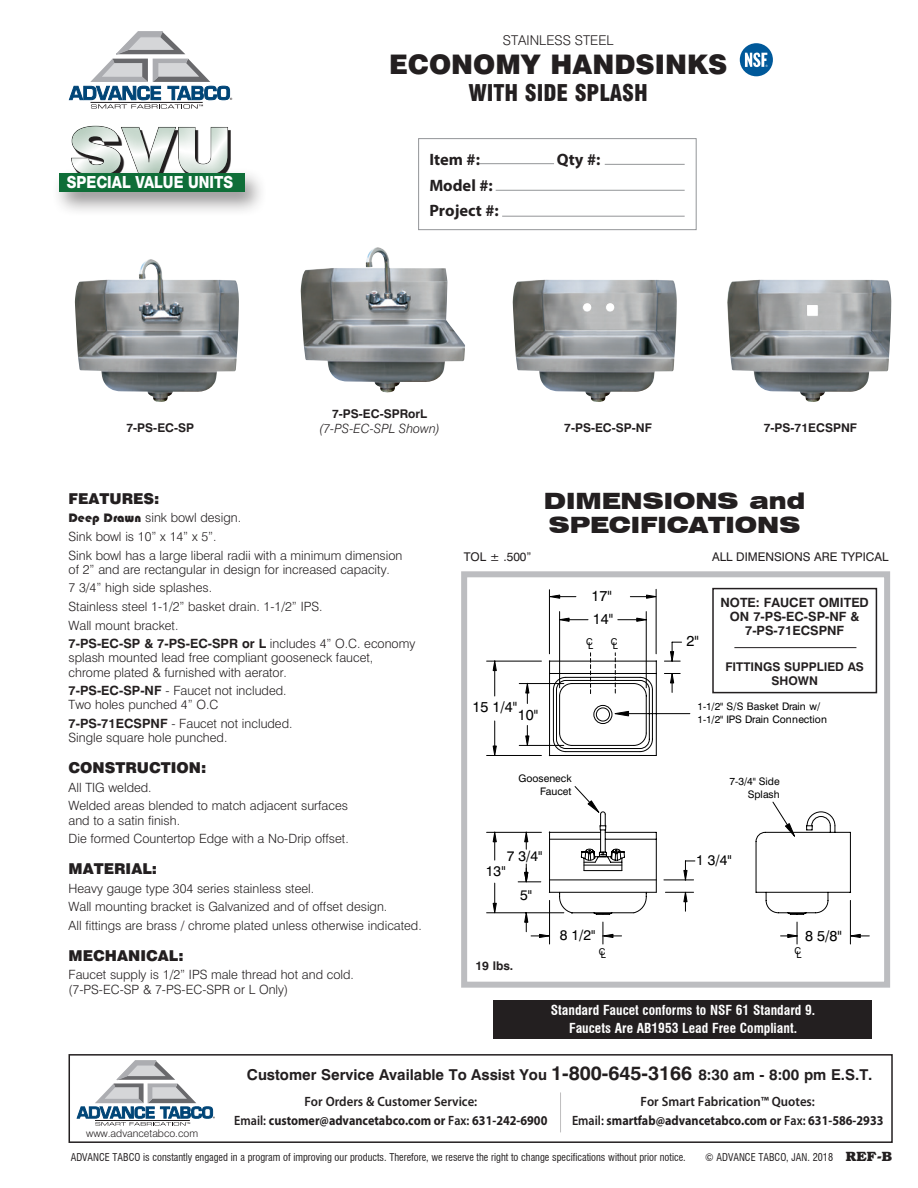
<style>
.page{position:relative;width:918px;height:1188px;background:#fff}
.page>*{position:absolute;margin:0;border:0;box-sizing:border-box;transform-origin:0 0}
.t1{font:60px "Swiss 721 BT Black No 2";color:#fff;scale:1.19 1}
.t2{font:900 27px "Swiss 721 BT";color:#231f20}
.t3{font:900 expanded 22.5px/24px "Swiss 721 BT";color:#231f20;scale:.95 1}
.t4{font:900 condensed 22.5px "Swiss 721 BT";color:#231f20}
.t5{font:800 16.8px "Helvetica Neue";color:#fff;scale:.86 1}
.t6{font:700 16.5px "Myriad Pro";color:#231f20}
.t7{font:700 15px "Swiss 721 BT";color:#231f20}
.Features{font:900 15px "Swiss 721 BT";color:#231f20}
.t8{font:14.55px "Swiss 721 BT";color:#000}
.t9{font:14.1px "Swiss 721 BT";color:#000}
.t10{font:700 13.5px/19.5px "Myriad Pro";color:#231f20;text-align:center;scale:.9 1}
.Feature_Copy{font:700 condensed 13.5px "Swiss 721 BT";color:#fff}
.t11{font:300 13.5px "Swiss 721 BT";color:#231f20}
.t12{font:700 13.5px "Bookman";color:#231f20}
.Feature_Copy-2{font:300 12.75px/14.2px "Swiss 721 BT";color:#231f20}
.Feature_Copy-3{font:700 12.75px/14.2px "Swiss 721 BT";color:#231f20;text-align:center}
.Feature_Copy-4{font:italic 300 12.75px "Swiss 721 BT";color:#231f20}
.t13{font:700 12px/13.5px "Swiss 721 BT";color:#231f20;text-align:center}
.t14{font:12px "Swiss 721 BT";color:#231f20}
.t15{font:condensed 10.5px "Swiss 721 BT";color:#231f20}
.t16{font:300 10.5px "Swiss 721 BT";color:#231f20}
.t17{font:10.35px/12.6px "Swiss 721 BT";color:#000;text-align:right}
.t18{font:9.3px "Swiss 721 BT";color:#000}
.s1{font-family:"Blippo Black DTC";font-weight:400}
.s2{font-weight:700}
.s3{font-size:10.2px}
.s4{font-size:19.5px}
.s5{font-weight:600}
</style>
<div class="page">
<div style="left:69px;top:1054px;width:824px;height:89px;border:2px solid #231f20"></div>
<svg style="left:77px;top:1060px;width:138px;height:66px"></svg>
<hr style="left:560px;top:1092px;width:1px;height:40px;background:#231f20">
<svg style="left:69px;top:31px;width:163px;height:75px"></svg>
<img style="left:301px;top:247px;width:164px;height:146px">
<img style="left:75px;top:259px;width:164px;height:143px">
<img style="left:513px;top:279px;width:164px;height:123px">
<img style="left:727px;top:279px;width:164px;height:123px">
<div style="left:461px;top:571px;width:429px;height:417px;border:6px solid #bcbdc0"></div>
<svg style="left:486px;top:589px;width:384px;height:356px"></svg>
<div style="left:493px;top:1000px;width:379px;height:39px;background:#231f20"></div>
<div style="left:418px;top:138px;width:279px;height:92px;background:#fff;border:1px solid #939598"></div>
<hr style="left:605px;top:164px;width:80px;height:1px;background:#939598">
<hr style="left:480px;top:163px;width:74px;height:1px;background:#939598">
<hr style="left:496px;top:190px;width:189px;height:1px;background:#939598">
<hr style="left:502px;top:216px;width:183px;height:1px;background:#939598">
<div style="left:712px;top:588px;width:165px;height:105px;border:2px solid #231f20"></div>
<hr style="left:734px;top:647px;width:122px;height:1px;background:#231f20">
<div style="left:740px;top:43px;width:33px;height:33px;background:#00599a;border-radius:50%"></div>
<svg style="left:745px;top:53px;width:23px;height:14px"></svg>
<div style="left:53px;top:106px;width:204px;height:87px;background:#004f1d;opacity:.38"></div>
<div style="left:51px;top:167px;width:217px;height:50px;background:#231f20;opacity:.5"></div>
<div style="left:59px;top:173px;width:186px;height:19px;background:#0f6e38"></div>
<h1 class="t1" style="left:69px;top:110px;width:139px">SVU</h1>
<p class="t5" style="left:67px;top:172px;width:195px">SPECIAL VALUE UNITS</p>
<p class="t11" style="left:503px;top:32px;width:112px">STAINLESS STEEL</p>
<p class="t2" style="left:389px;top:48px;width:340px">ECONOMY HANDSINKS</p>
<p class="t4" style="left:469px;top:79px;width:181px">WITH SIDE SPLASH</p>
<p class="t6" style="left:429px;top:149px;width:52px">Item #:</p>
<p class="t6" style="left:557px;top:149px;width:45px">Qty #:</p>
<p class="t6" style="left:429px;top:174px;width:65px">Model #:</p>
<p class="t6" style="left:429px;top:200px;width:71px">Project #:</p>
<p class="t13" style="left:332px;top:407px;width:97px">7-PS-EC-SPRorL</p>
<p class="t13" style="left:127px;top:420px;width:69px">7-PS-EC-SP</p>
<p class="Feature_Copy-4" style="left:319px;top:420px;width:122px">(7-PS-EC-SPL Shown)</p>
<p class="t13" style="left:564px;top:420px;width:89px">7-PS-EC-SP-NF</p>
<p class="t13" style="left:764px;top:420px;width:95px">7-PS-71ECSPNF</p>
<p class="Features" style="left:69px;top:489px;width:93px">FEATURES:</p>
<p class="Feature_Copy-2" style="left:69px;top:511px;width:174px"><span class="s1">Deep Drawn</span> sink bowl design.</p>
<p class="Feature_Copy-2" style="left:69px;top:529px;width:150px">Sink bowl is 10” x 14” x 5”.</p>
<p class="Feature_Copy-2" style="left:69px;top:548px;width:335px">Sink bowl has a large liberal radii with a minimum dimension of 2” and are rectangular in design for increased capacity.</p>
<p class="Feature_Copy-2" style="left:69px;top:581px;width:145px">7 3/4” high side splashes.</p>
<p class="Feature_Copy-2" style="left:69px;top:599px;width:255px">Stainless steel 1-1/2” basket drain. 1-1/2” IPS.</p>
<p class="Feature_Copy-2" style="left:69px;top:618px;width:111px">Wall mount bracket.</p>
<p class="Feature_Copy-2" style="left:69px;top:636px;width:348px"><span class="s2">7-PS-EC-SP &amp; 7-PS-EC-SPR or L</span> includes 4” O.C. economy splash mounted lead free compliant gooseneck faucet, chrome plated &amp; furnished with aerator.</p>
<p class="Feature_Copy-2" style="left:69px;top:683px;width:220px"><span class="s2">7-PS-EC-SP-NF</span> - Faucet not included.<br>Two holes punched 4” O.C</p>
<p class="Feature_Copy-2" style="left:69px;top:716px;width:225px"><span class="s2">7-PS-71ECSPNF</span> - Faucet not included.<br>Single square hole punched.</p>
<p class="Features" style="left:69px;top:759px;width:139px">CONSTRUCTION:</p>
<p class="Feature_Copy-2" style="left:69px;top:780px;width:85px">All TIG welded.</p>
<p class="Feature_Copy-2" style="left:69px;top:799px;width:281px">Welded areas blended to match adjacent surfaces and to a satin finish.</p>
<p class="Feature_Copy-2" style="left:69px;top:831px;width:282px">Die formed Countertop Edge with a No-Drip offset.</p>
<p class="Features" style="left:69px;top:860px;width:90px">MATERIAL:</p>
<p class="Feature_Copy-2" style="left:69px;top:881px;width:247px">Heavy gauge type 304 series stainless steel.</p>
<p class="Feature_Copy-2" style="left:69px;top:899px;width:320px">Wall mounting bracket is Galvanized and of offset design.</p>
<p class="Feature_Copy-2" style="left:69px;top:918px;width:355px">All fittings are brass / chrome plated unless otherwise indicated.</p>
<p class="Features" style="left:69px;top:946px;width:117px">MECHANICAL:</p>
<p class="Feature_Copy-2" style="left:69px;top:968px;width:287px">Faucet supply is 1/2” IPS male thread hot and cold. (7-PS-EC-SP &amp; 7-PS-EC-SPR or L Only)</p>
<p class="t3" style="left:544px;top:489px;width:277px">DIMENSIONS and<br>SPECIFICATIONS</p>
<p class="t14" style="left:464px;top:550px;width:69px">TOL ± .500”</p>
<p class="t14" style="left:712px;top:550px;width:178px">ALL DIMENSIONS ARE TYPICAL</p>
<p class="t8" style="left:472px;top:698px;width:46px">15 1/4"</p>
<p class="t8" style="left:518px;top:706px;width:22px">10"</p>
<p class="t8" style="left:592px;top:587px;width:22px">17"</p>
<p class="t18" style="left:586px;top:638px;width:8px">LC</p>
<p class="t8" style="left:593px;top:610px;width:22px">14"</p>
<p class="t18" style="left:611px;top:638px;width:8px">LC</p>
<p class="t8" style="left:687px;top:632px;width:14px">2"</p>
<p class="Feature_Copy-3" style="left:720px;top:595px;width:150px">NOTE: FAUCET OMITED<br>ON 7-PS-EC-SP-NF &amp;<br>7-PS-71ECSPNF</p>
<p class="t13" style="left:725px;top:660px;width:140px">FITTINGS SUPPLIED AS<br>SHOWN</p>
<p class="t17" style="left:698px;top:700px;width:131px;text-align:left"><span class="s3">1-1/2</span>" S/S Basket Drain w/<br><span class="s3">1-1/2</span>" IPS Drain Connection</p>
<p class="t17" style="left:519px;top:772px;width:55px">Gooseneck<br>Faucet</p>
<p class="t9" style="left:507px;top:847px;width:37px">7 3/4"</p>
<p class="t9" style="left:486px;top:863px;width:21px">13"</p>
<p class="t9" style="left:520px;top:886px;width:13px">5"</p>
<p class="t17" style="left:729px;top:775px;width:52px">7-3/4" Side<br>Splash</p>
<p class="t9" style="left:696px;top:852px;width:37px">1 3/4"</p>
<p class="t13" style="left:475px;top:959px;width:39px">19 lbs.</p>
<p class="t9" style="left:560px;top:927px;width:37px">8 1/2"</p>
<p class="t18" style="left:599px;top:948px;width:8px">CL</p>
<p class="t8" style="left:805px;top:927px;width:38px">8 5/8"</p>
<p class="t18" style="left:794px;top:947px;width:8px">CL</p>
<p class="Feature_Copy" style="left:551px;top:1002px;width:266px">Standard Faucet conforms to NSF 61 Standard 9.</p>
<p class="Feature_Copy" style="left:569px;top:1020px;width:229px">Faucets Are AB1953 Lead Free Compliant.</p>
<p class="t16" style="left:86px;top:1127px;width:114px">www.advancetabco.com</p>
<p class="t7" style="left:247px;top:1066px;width:627px">Customer Service Available To Assist You <span class="s4">1-800-645-3166</span> 8:30 am - 8:00 pm E.S.T.</p>
<p class="t10" style="left:234px;top:1091px;width:349px"><span class="s5">For Orders &amp; Customer Service:<br>Email:</span> customer@advancetabco.com or <span class="s5">Fax:</span> 631-242-6900</p>
<p class="t10" style="left:572px;top:1091px;width:348px"><span class="s5">For Smart Fabrication™ Quotes:<br>Email:</span> smartfab@advancetabco.com or <span class="s5">Fax:</span> 631-586-2933</p>
<p class="t15" style="left:71px;top:1151px;width:617px">ADVANCE TABCO is constantly engaged in a program of improving our products. Therefore, we reserve the right to change specifications without prior notice.</p>
<p class="t15" style="left:705px;top:1151px;width:129px">© ADVANCE TABCO, JAN. 2018</p>
<p class="t12" style="left:846px;top:1148px;width:48px">REF-B</p>
</div>
